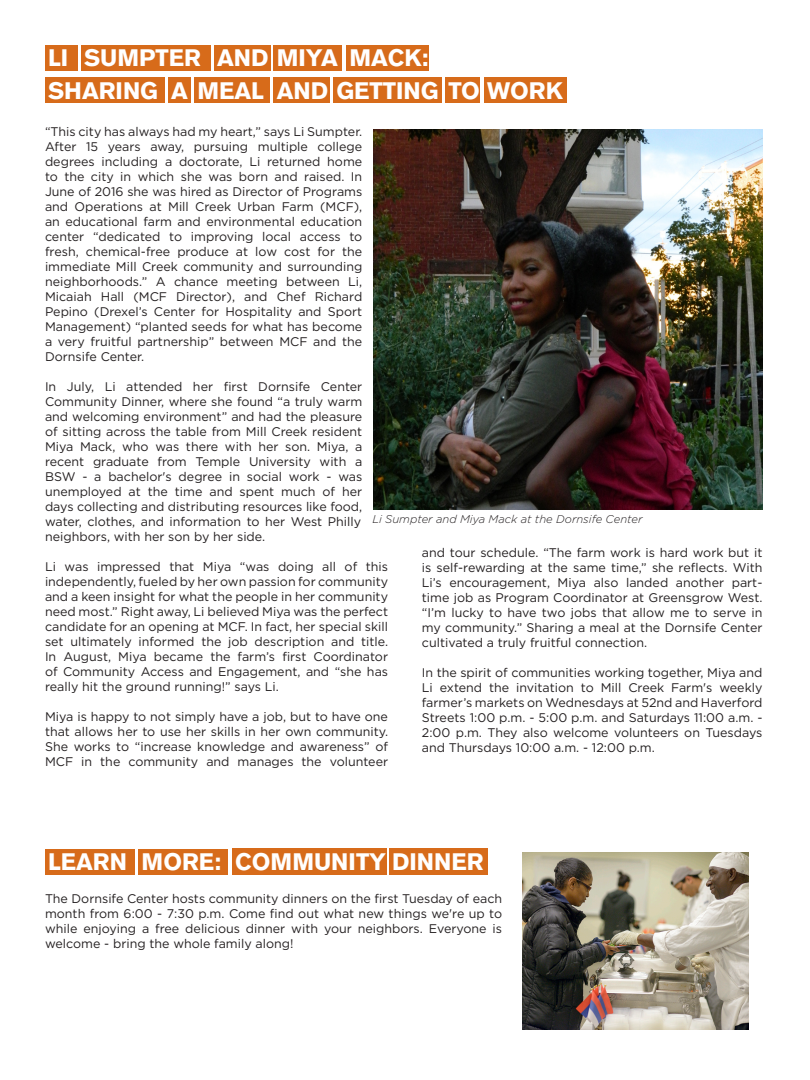
<style>
.page{position:relative;width:810px;height:1080px;background:#fff}
.page>*{position:absolute;margin:0;border:0;box-sizing:border-box;transform-origin:0 0}
.t1{font:700 23.62px "Akzidenz Grotesk BQ";color:#fff}
.t2{font:12.5px/15px "Gotham HTF";color:#231f20;text-align:justify}
.t3{font:italic 300 11.25px "Gotham";color:#231f20}
</style>
<div class="page">
<div style="left:139px;top:849px;width:89px;height:26px;background:#d76b1a"></div>
<div style="left:45px;top:849px;width:89px;height:26px;background:#d76b1a"></div>
<div style="left:389px;top:848px;width:99px;height:27px;background:#d76b1a"></div>
<div style="left:232px;top:848px;width:155px;height:27px;background:#d76b1a"></div>
<img style="left:523px;top:852px;width:226px;height:177px">
<img style="left:374px;top:129px;width:388px;height:380px">
<div style="left:45px;top:77px;width:120px;height:26px;background:#d76b1a"></div>
<div style="left:168px;top:77px;width:23px;height:26px;background:#d76b1a"></div>
<div style="left:194px;top:77px;width:76px;height:26px;background:#d76b1a"></div>
<div style="left:274px;top:77px;width:56px;height:26px;background:#d76b1a"></div>
<div style="left:333px;top:77px;width:109px;height:26px;background:#d76b1a"></div>
<div style="left:445px;top:77px;width:35px;height:26px;background:#d76b1a"></div>
<div style="left:484px;top:77px;width:83px;height:26px;background:#d76b1a"></div>
<div style="left:45px;top:45px;width:32px;height:26px;background:#d76b1a"></div>
<div style="left:81px;top:45px;width:130px;height:26px;background:#d76b1a"></div>
<div style="left:214px;top:45px;width:56px;height:26px;background:#d76b1a"></div>
<div style="left:274px;top:45px;width:68px;height:26px;background:#d76b1a"></div>
<div style="left:346px;top:45px;width:83px;height:26px;background:#d76b1a"></div>
<p class="t1" style="left:48px;top:44px;width:22px">LI</p>
<p class="t1" style="left:84px;top:44px;width:118px">SUMPTER</p>
<p class="t1" style="left:217px;top:44px;width:122px">AND MIYA</p>
<p class="t1" style="left:350px;top:44px;width:80px">MACK:</p>
<p class="t1" style="left:48px;top:77px;width:112px">SHARING</p>
<p class="t1" style="left:171px;top:77px;width:94px">A MEAL</p>
<p class="t1" style="left:277px;top:77px;width:287px">AND GETTING TO WORK</p>
<p class="t2" style="left:45px;top:124px;width:319px">“This city has always had my heart,” says Li Sumpter.<br>After 15 years away, pursuing multiple college degrees including a doctorate, Li returned home to the city in which she was born and raised. In June of 2016 she was hired as Director of Programs and Operations at Mill Creek Urban Farm (MCF), an educational farm and environmental education center “dedicated to improving local access to fresh, chemical-free produce at low cost for the immediate Mill Creek community and surrounding neighborhoods.” A chance meeting between Li, Micaiah Hall (MCF Director), and Chef Richard Pepino (Drexel’s Center for Hospitality and Sport Management) “planted seeds for what has become a very fruitful partnership” between MCF and the Dornsife Center.</p>
<p class="t2" style="left:45px;top:379px;width:319px">In July, Li attended her first Dornsife Center Community Dinner, where she found “a truly warm and welcoming environment” and had the pleasure of sitting across the table from Mill Creek resident Miya Mack, who was there with her son. Miya, a recent graduate from Temple University with a BSW - a bachelor's degree in social work - was unemployed at the time and spent much of her days collecting and distributing resources like food, water, clothes, and information to her West Philly neighbors, with her son by her side.</p>
<p class="t2" style="left:45px;top:559px;width:345px">Li was impressed that Miya “was doing all of this independently, fueled by her own passion for community and a keen insight for what the people in her community need most.” Right away, Li believed Miya was the perfect candidate for an opening at MCF. In fact, her special skill set ultimately informed the job description and title.<br>In August, Miya became the farm’s first Coordinator of Community Access and Engagement, and “she has really hit the ground running!” says Li.</p>
<p class="t2" style="left:45px;top:709px;width:345px">Miya is happy to not simply have a job, but to have one that allows her to use her skills in her own community.<br>She works to “increase knowledge and awareness” of MCF in the community and manages the volunteer</p>
<p class="t3" style="left:372px;top:512px;width:272px">Li Sumpter and Miya Mack at the Dornsife Center</p>
<p class="t2" style="left:422px;top:545px;width:342px">and tour schedule. “The farm work is hard work but it is self-rewarding at the same time,” she reflects. With Li’s encouragement, Miya also landed another part&shy;time job as Program Coordinator at Greensgrow West. “I’m lucky to have two jobs that allow me to serve in my community.” Sharing a meal at the Dornsife Center cultivated a truly fruitful connection.</p>
<p class="t2" style="left:422px;top:665px;width:342px">In the spirit of communities working together, Miya and Li extend the invitation to Mill Creek Farm's weekly farmer’s markets on Wednesdays at 52nd and Haverford Streets 1:00 p.m. - 5:00 p.m. and Saturdays 11:00 a.m. - 2:00 p.m. They also welcome volunteers on Tuesdays and Thursdays 10:00 a.m. - 12:00 p.m.</p>
<p class="t1" style="left:48px;top:848px;width:80px">LEARN</p>
<p class="t1" style="left:142px;top:848px;width:81px">MORE:</p>
<p class="t1" style="left:235px;top:848px;width:250px">COMMUNITY DINNER</p>
<p class="t2" style="left:45px;top:891px;width:459px">The Dornsife Center hosts community dinners on the first Tuesday of each month from 6:00 - 7:30 p.m. Come find out what new things we're up to while enjoying a free delicious dinner with your neighbors. Everyone is welcome - bring the whole family along!</p>
</div>
